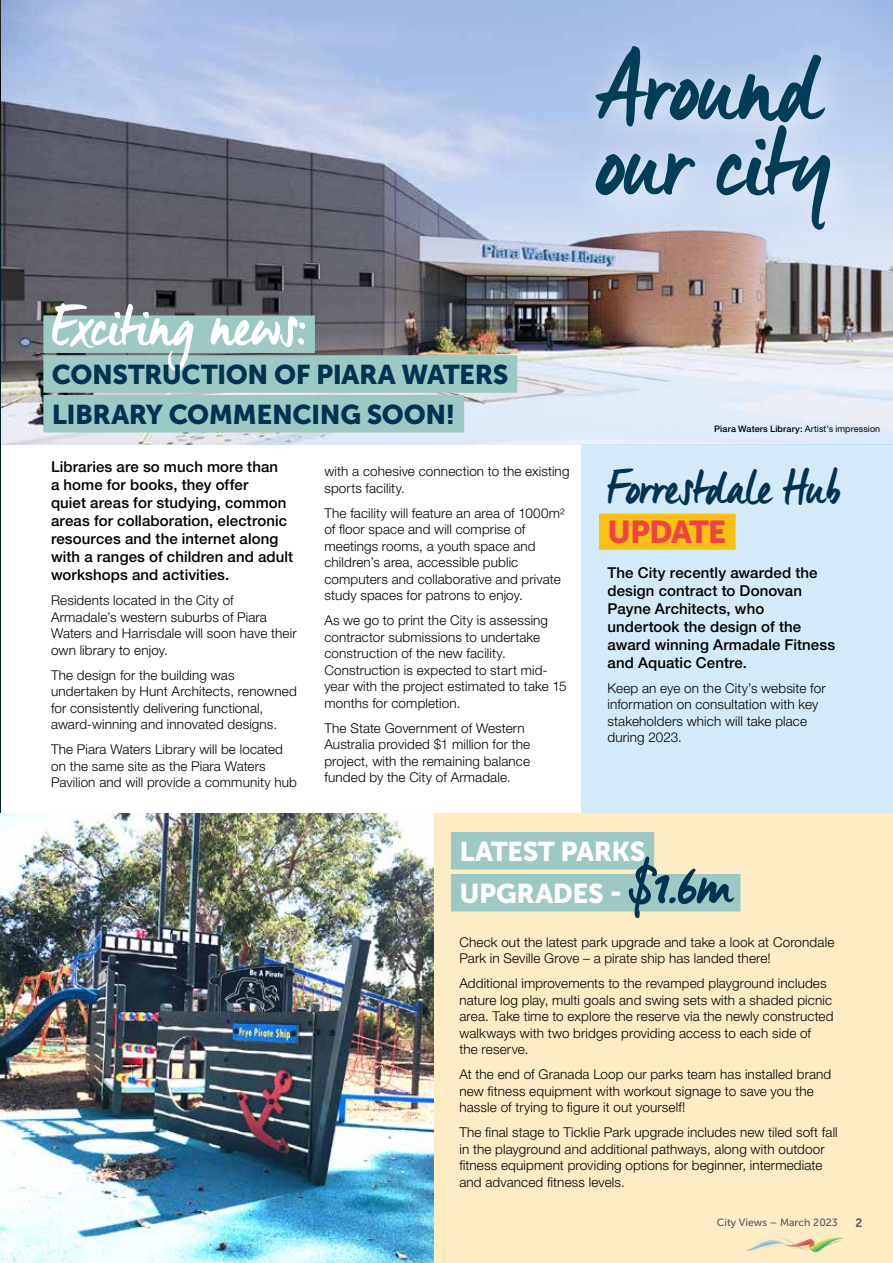
<style>
.page{position:relative;width:893px;height:1263px;background:#fff}
.page>*{position:absolute;margin:0;border:0;box-sizing:border-box;transform-origin:0 0}
.t1{font:97.5px/75px "Manus Smooth";letter-spacing:.005em;color:#003d57}
.t2{font:57.6px "Manus Smooth";color:#fff}
.t3{font:48px "Manus Smooth";letter-spacing:-.01em;color:#003252}
.t4{font:31.5px "Museo Sans 900";letter-spacing:-.03em;color:#ef4345}
.t5{font:27px/39.8px "Museo Sans 900";letter-spacing:-.02em;color:#003252}
.t6{font:27px/42px "Museo Sans 900";letter-spacing:-.015em;color:#fff}
.t7{font:500 15px/18px "Helvetica Neue LT Std";letter-spacing:.005em;color:#000}
.t8{font:300 13.5px/16.5px "Helvetica Neue LT Std";letter-spacing:.01em;color:#000}
.t9{font:12px "Museo Sans 700";color:#58595b}
.t10{font:10.5px "Museo Sans 500";color:#58595b}
.t11{font:500 9px "Helvetica Neue LT Std";letter-spacing:.01em;color:#000}
.s1{font-weight:400}
.s2{font-family:"Manus Smooth";font-size:57.6px;color:#003252}
</style>
<div class="page">
<img style="left:1px;top:0;width:892px;height:444px">
<div style="left:0;top:813px;width:893px;height:450px;background:#feecc5"></div>
<hr style="left:0;top:0;width:1px;height:1263px;background:#000">
<div style="left:570px;top:22px;width:298px;height:245px;background:#fff;opacity:.79"></div>
<div style="left:581px;top:444px;width:312px;height:369px;background:#d4eaf8"></div>
<div style="left:599px;top:514px;width:137px;height:36px;background:#f9c213"></div>
<img style="left:0;top:813px;width:434px;height:450px">
<div style="left:43px;top:315px;width:272px;height:38px;background:#9cc9c3"></div>
<div style="left:43px;top:355px;width:474px;height:38px;background:#9cc9c3"></div>
<div style="left:43px;top:395px;width:421px;height:37px;background:#9cc9c3"></div>
<div style="left:451px;top:832px;width:203px;height:37px;background:#9cc9c3"></div>
<div style="left:451px;top:874px;width:289px;height:37px;background:#9cc9c3"></div>
<svg style="left:746px;top:1236px;width:98px;height:17px"></svg>
<h1 class="t1" style="left:595px;top:48px;width:238px">Around our city</h1>
<h2 class="t2" style="left:52px;top:291px;width:256px">Exciting news:</h2>
<h3 class="t5" style="left:52px;top:355px;width:458px">CONSTRUCTION OF PIARA WATERS<br>LIBRARY COMMENCING SOON!</h3>
<p class="t7" style="left:51px;top:458px;width:244px">Libraries are so much more than<br>a home for books, they offer<br>quiet areas for studying, common areas for collaboration, electronic resources and the internet along with a ranges of children and adult workshops and activities.</p>
<p class="t8" style="left:51px;top:592px;width:247px">Residents located in the City of Armadale’s western suburbs of Piara Waters and Harrisdale will soon have their own library to enjoy.</p>
<p class="t8" style="left:51px;top:666px;width:247px">The design for the building was undertaken by Hunt Architects, renowned for consistently delivering functional, award-winning and innovated designs.</p>
<p class="t8" style="left:51px;top:741px;width:247px">The Piara Waters Library will be located on the same site as the Piara Waters<br>Pavilion and will provide a community hub</p>
<p class="t8" style="left:324px;top:463px;width:247px">with a cohesive connection to the existing sports facility.</p>
<p class="t8" style="left:324px;top:504px;width:242px">The facility will feature an area of 1000m² of floor space and will comprise of meetings rooms, a youth space and children’s area, accessible public computers and collaborative and private study spaces for patrons to enjoy.</p>
<p class="t8" style="left:324px;top:612px;width:244px">As we go to print the City is assessing contractor submissions to undertake construction of the new facility.<br>Construction is expected to start mid&shy;year with the project estimated to take 15 months for completion.</p>
<p class="t8" style="left:324px;top:719px;width:207px">The State Government of Western Australia provided $1 million for the project, with the remaining balance funded by the City of Armadale.</p>
<p class="t11" style="left:714px;top:423px;width:167px">Piara Waters Library: <span class="s1">Artist's impression</span></p>
<h3 class="t3" style="left:607px;top:458px;width:235px">Forrestdale Hub</h3>
<h3 class="t4" style="left:607px;top:514px;width:120px">UPDATE</h3>
<p class="t7" style="left:607px;top:563px;width:229px">The City recently awarded the design contract to Donovan<br>Payne Architects, who undertook the design of the award winning Armadale Fitness and Aquatic Centre.</p>
<p class="t8" style="left:607px;top:680px;width:220px">Keep an eye on the City’s website for information on consultation with key stakeholders which will take place during 2023.</p>
<h3 class="t6" style="left:459px;top:830px;width:274px">LATEST PARKS<br>UPGRADES - <span class="s2">$1.6m</span></h3>
<p class="t8" style="left:459px;top:933px;width:376px">Check out the latest park upgrade and take a look at Corondale<br>Park in Seville Grove – a pirate ship has landed there!</p>
<p class="t8" style="left:459px;top:975px;width:376px">Additional improvements to the revamped playground includes nature log play, multi goals and swing sets with a shaded picnic area. Take time to explore the reserve via the newly constructed walkways with two bridges providing access to each side of<br>the reserve.</p>
<p class="t8" style="left:459px;top:1066px;width:373px">At the end of Granada Loop our parks team has installed brand new fitness equipment with workout signage to save you the hassle of trying to figure it out yourself!</p>
<p class="t8" style="left:459px;top:1124px;width:380px">The final stage to Ticklie Park upgrade includes new tiled soft fall in the playground and additional pathways, along with outdoor fitness equipment providing options for beginner, intermediate and advanced fitness levels.</p>
<p class="t10" style="left:717px;top:1217px;width:122px">City Views – March 2023</p>
<p class="t9" style="left:855px;top:1216px;width:8px">2</p>
</div>
